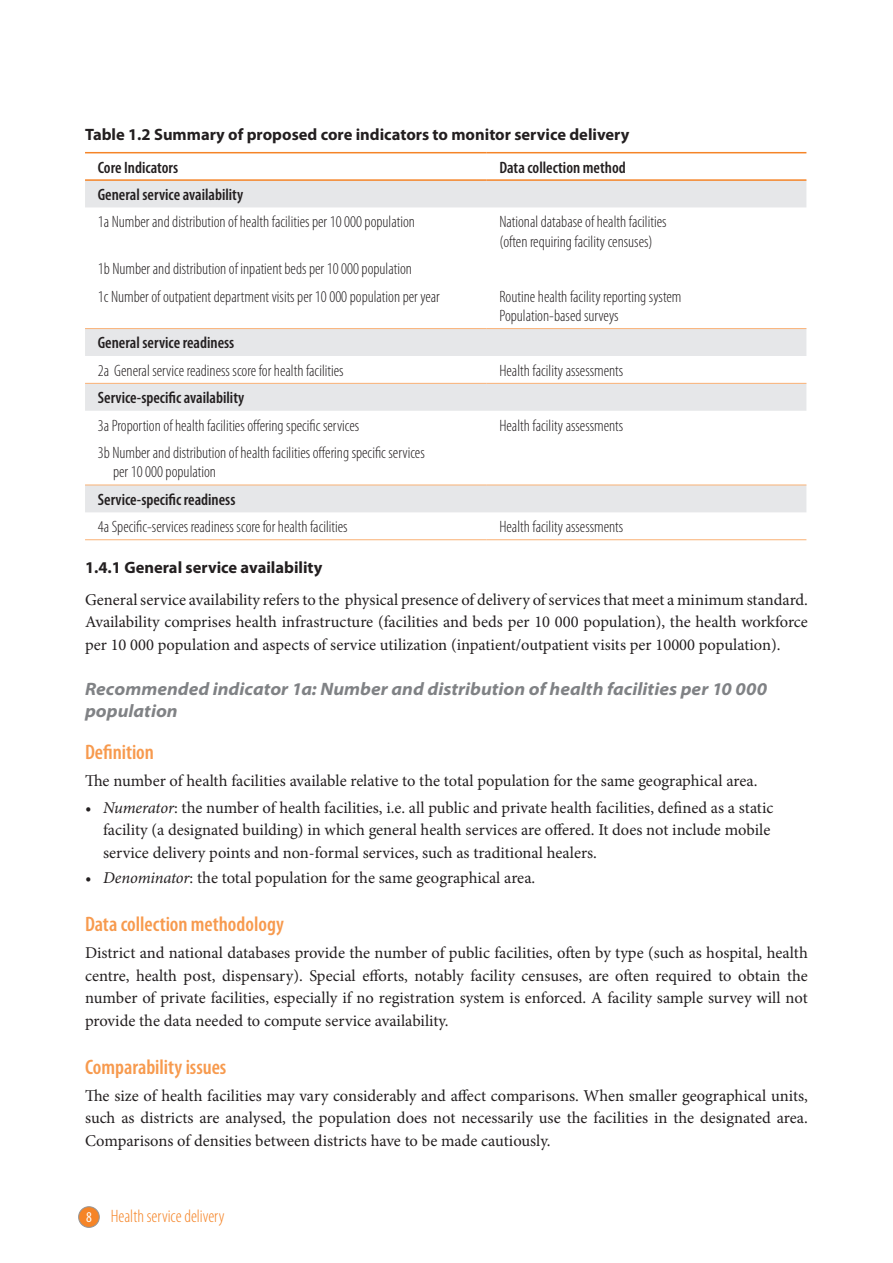
<style>
.page{position:relative;width:893px;height:1263px;background:#fff}
.page>*{position:absolute;margin:0;border:0;box-sizing:border-box;transform-origin:0 0}
.Head3{font:600 condensed 21px "Myriad Pro";color:#f79a4e}
.Head4{font:italic 700 semi-expanded 18px/21.6px "Myriad Pro";color:#808285}
.t1{font:300 condensed 18px "Myriad Pro";color:#f58427}
.Body{font:16.5px/22.5px "Minion Pro";color:#231f20;text-align:justify}
.Table-body{font:300 condensed 16.5px/19.5px "Myriad Pro";color:#231f20}
.Body-bullet-lev1{font:16.5px/22.5px "Minion Pro";color:#231f20}
.Table-body-stronger{font:600 condensed 16.5px "Myriad Pro";color:#231f20}
.Body-half-sp-aft{font:16.5px "Minion Pro";color:#231f20}
.Table-head{font:700 16.5px "Myriad Pro";color:#231f20}
.Head6{font:700 16.5px "Myriad Pro";color:#231f20}
.s1{font-style:italic}
.s2{font-weight:400;font-size:15px;color:#fff}
</style>
<div class="page">
<div style="left:79px;top:1207px;width:20px;height:20px;background:#f58427;border-radius:50%"></div>
<div style="left:78px;top:1206px;width:22px;height:22px;border:1px solid #939598;border-radius:50%"></div>
<svg style="left:85px;top:181px;width:721px;height:331px"></svg>
<hr style="left:85px;top:152px;width:402px;height:1px;background:#f58427">
<hr style="left:487px;top:152px;width:319px;height:1px;background:#f58427">
<hr style="left:85px;top:179px;width:402px;height:2px;background:#f58427">
<hr style="left:487px;top:179px;width:319px;height:2px;background:#f58427">
<hr style="left:85px;top:328px;width:402px;height:1px;background:#fab175">
<hr style="left:487px;top:328px;width:319px;height:1px;background:#fab175">
<hr style="left:85px;top:383px;width:402px;height:1px;background:#fab175">
<hr style="left:487px;top:383px;width:319px;height:1px;background:#fab175">
<hr style="left:85px;top:485px;width:402px;height:1px;background:#fab175">
<hr style="left:487px;top:485px;width:319px;height:1px;background:#fab175">
<hr style="left:85px;top:539px;width:402px;height:1px;background:#fab175">
<hr style="left:487px;top:539px;width:319px;height:1px;background:#fab175">
<p class="Table-head" style="left:85px;top:124px;width:546px">Table 1.2 Summary of proposed core indicators to monitor service delivery</p>
<p class="Table-body-stronger" style="left:98px;top:157px;width:82px">Core Indicators</p>
<p class="Table-body-stronger" style="left:499px;top:157px;width:128px">Data collection method</p>
<p class="Table-body-stronger" style="left:98px;top:184px;width:147px">General service availability</p>
<p class="Table-body" style="left:98px;top:212px;width:319px">1a Number and distribution of health facilities per 10 000 population</p>
<p class="Table-body" style="left:499px;top:212px;width:169px">National database of health facilities (often requiring facility censuses)</p>
<p class="Table-body" style="left:98px;top:259px;width:316px">1b Number and distribution of inpatient beds per 10 000 population</p>
<p class="Table-body" style="left:98px;top:286px;width:344px">1c Number of outpatient department visits per 10 000 population per year</p>
<p class="Table-body" style="left:499px;top:286px;width:184px">Routine health facility reporting system<br>Population-based surveys</p>
<p class="Table-body-stronger" style="left:98px;top:333px;width:138px">General service readiness</p>
<p class="Table-body" style="left:98px;top:361px;width:247px">2a General service readiness score for health facilities</p>
<p class="Table-body" style="left:499px;top:361px;width:125px">Health facility assessments</p>
<p class="Table-body-stronger" style="left:98px;top:388px;width:148px">Service-specific availability</p>
<p class="Table-body" style="left:98px;top:415px;width:263px">3a Proportion of health facilities offering specific services</p>
<p class="Table-body" style="left:499px;top:415px;width:125px">Health facility assessments</p>
<p class="Table-body" style="left:113px;top:443px;width:313px;text-indent:-15px">3b Number and distribution of health facilities offering specific services per 10 000 population</p>
<p class="Table-body-stronger" style="left:98px;top:489px;width:139px">Service-specific readiness</p>
<p class="Table-body" style="left:98px;top:517px;width:251px">4a Specific-services readiness score for health facilities</p>
<p class="Table-body" style="left:499px;top:517px;width:125px">Health facility assessments</p>
<p class="Head6" style="left:85px;top:557px;width:239px">1.4.1 General service availability</p>
<p class="Body" style="left:85px;top:588px;width:724px">General service availability refers to the physical presence of delivery of services that meet a minimum standard.<br>Availability comprises health infrastructure (facilities and beds per 10 000 population), the health workforce per 10 000 population and aspects of service utilization (inpatient/outpatient visits per 10000 population).</p>
<p class="Head4" style="left:85px;top:679px;width:684px">Recommended indicator 1a: Number and distribution of health facilities per 10 000 population</p>
<p class="Head3" style="left:85px;top:739px;width:70px">Definition</p>
<p class="Body-half-sp-aft" style="left:85px;top:769px;width:674px">The number of health facilities available relative to the total population for the same geographical area.</p>
<p class="Body-bullet-lev1" style="left:103px;top:796px;width:672px;text-indent:-18px"><span class="s1">• Numerator</span>: the number of health facilities, i.e. all public and private health facilities, defined as a static facility (a designated building) in which general health services are offered. It does not include mobile service delivery points and non-formal services, such as traditional healers.</p>
<p class="Body-bullet-lev1" style="left:85px;top:867px;width:452px"><span class="s1">• Denominator</span>: the total population for the same geographical area.</p>
<p class="Head3" style="left:85px;top:911px;width:200px">Data collection methodology</p>
<p class="Body" style="left:85px;top:942px;width:724px">District and national databases provide the number of public facilities, often by type (such as hospital, health centre, health post, dispensary). Special efforts, notably facility censuses, are often required to obtain the number of private facilities, especially if no registration system is enforced. A facility sample survey will not provide the data needed to compute service availability.</p>
<p class="Head3" style="left:85px;top:1054px;width:143px">Comparability issues</p>
<p class="Body" style="left:85px;top:1084px;width:724px">The size of health facilities may vary considerably and affect comparisons. When smaller geographical units, such as districts are analysed, the population does not necessarily use the facilities in the designated area.<br>Comparisons of densities between districts have to be made cautiously.</p>
<p class="t1" style="left:86px;top:1206px;width:140px"><span class="s2">8</span> Health service delivery</p>
</div>
